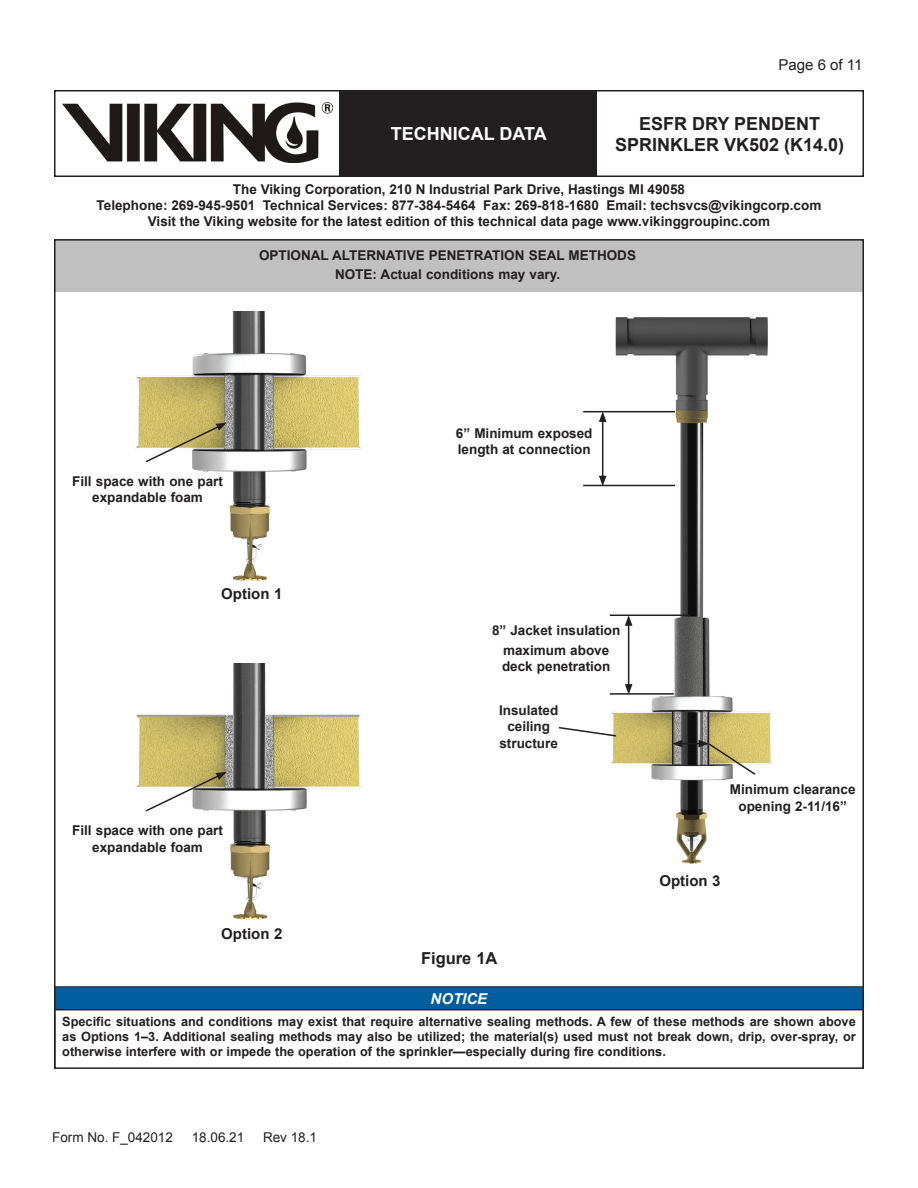
<style>
.page{position:relative;width:918px;height:1188px;background:#fff}
.page>*{position:absolute;margin:0;border:0;box-sizing:border-box;transform-origin:0 0}
.t1{font:700 18px/21.6px "Arial";color:#231f20;text-align:center}
.t2{font:700 18px "Arial";color:#fff}
.Center_-_Bold{font:700 16.5px "Arial";color:#231f20}
.Center_-_Bold-2{font:700 15px "Arial";color:#231f20}
.t3{font:15px "Arial";color:#231f20}
.t4{font:italic 700 15px "Arial";color:#fff}
.Center_-_Bold-3{font:700 13.5px/16.2px "Arial";color:#231f20;text-align:center}
.t5{font:13.5px "Arial";color:#231f20}
.Note{font:700 12.75px/15.3px "Arial";color:#231f20;text-align:justify}
</style>
<div class="page">
<div style="left:54px;top:90px;width:810px;height:87px;border:2px solid #231f20"></div>
<div style="left:340px;top:91px;width:257px;height:85px;background:#231f20"></div>
<img style="left:63px;top:102px;width:269px;height:60px">
<img style="left:583px;top:317px;width:189px;height:547px">
<div style="left:54px;top:239px;width:810px;height:52px;background:#c0c0c0"></div>
<hr style="left:583px;top:411px;width:92px;height:1px;background:#231f20">
<hr style="left:610px;top:615px;width:80px;height:1px;background:#231f20">
<hr style="left:583px;top:485px;width:92px;height:1px;background:#231f20">
<hr style="left:610px;top:693px;width:64px;height:2px;background:#231f20">
<hr style="left:602px;top:420px;width:1px;height:58px;background:#231f20">
<svg style="left:599px;top:476px;width:8px;height:9px"></svg>
<svg style="left:599px;top:412px;width:8px;height:10px"></svg>
<hr style="left:628px;top:623px;width:1px;height:63px;background:#231f20">
<svg style="left:625px;top:684px;width:7px;height:11px"></svg>
<svg style="left:625px;top:616px;width:7px;height:10px"></svg>
<hr style="left:708px;top:711px;width:1px;height:54px;background:#231f20">
<svg style="left:672px;top:740px;width:85px;height:36px"></svg>
<hr style="left:672px;top:711px;width:2px;height:54px;background:#231f20">
<svg style="left:558px;top:726px;width:60px;height:12px"></svg>
<img style="left:135px;top:311px;width:226px;height:270px">
<img style="left:136px;top:664px;width:226px;height:256px">
<svg style="left:144px;top:423px;width:83px;height:41px"></svg>
<svg style="left:144px;top:772px;width:83px;height:41px"></svg>
<div style="left:55px;top:987px;width:808px;height:23px;background:#005e9e"></div>
<hr style="left:54px;top:987px;width:2px;height:22px;background:#231f20">
<hr style="left:862px;top:987px;width:2px;height:22px;background:#231f20">
<hr style="left:54px;top:1009px;width:810px;height:1px;background:#231f20">
<hr style="left:54px;top:1010px;width:2px;height:58px;background:#231f20">
<hr style="left:862px;top:1010px;width:2px;height:58px;background:#231f20">
<hr style="left:54px;top:987px;width:810px;height:1px;background:#231f20">
<h1 class="t2" style="left:391px;top:121px;width:157px">TECHNICAL DATA</h1>
<p class="t3" style="left:779px;top:55px;width:85px">Page 6 of 11</p>
<h1 class="t1" style="left:615px;top:113px;width:231px">ESFR DRY PENDENT<br>SPRINKLER VK502 (K14.0)</h1>
<p class="Center_-_Bold-3" style="left:97px;top:181px;width:726px">The Viking Corporation, 210 N Industrial Park Drive, Hastings MI 49058<br>Telephone: 269-945-9501 Technical Services: 877-384-5464 Fax: 269-818-1680 Email: techsvcs@vikingcorp.com<br>Visit the Viking website for the latest edition of this technical data page www.vikinggroupinc.com</p>
<p class="Center_-_Bold-3" style="left:259px;top:247px;width:379px">OPTIONAL ALTERNATIVE PENETRATION SEAL METHODS</p>
<p class="Center_-_Bold-3" style="left:335px;top:267px;width:227px">NOTE: Actual conditions may vary.</p>
<p class="Center_-_Bold-3" style="left:72px;top:474px;width:152px">Fill space with one part expandable foam</p>
<p class="Center_-_Bold-2" style="left:221px;top:584px;width:63px">Option 1</p>
<p class="Center_-_Bold-3" style="left:72px;top:823px;width:152px">Fill space with one part expandable foam</p>
<p class="Center_-_Bold-2" style="left:221px;top:923px;width:63px">Option 2</p>
<p class="Center_-_Bold-3" style="left:456px;top:426px;width:138px;text-align:left">6” Minimum exposed length at connection</p>
<p class="Center_-_Bold-3" style="left:492px;top:623px;width:130px">8” Jacket insulation</p>
<p class="Center_-_Bold-3" style="left:502px;top:642px;width:110px;text-align:left">maximum above deck penetration</p>
<p class="Center_-_Bold-3" style="left:499px;top:703px;width:61px">Insulated ceiling structure</p>
<p class="Center_-_Bold" style="left:421px;top:947px;width:78px">Figure 1A</p>
<p class="Center_-_Bold-3" style="left:730px;top:782px;width:127px">Minimum clearance opening 2-11/16”</p>
<p class="Center_-_Bold-2" style="left:659px;top:871px;width:63px">Option 3</p>
<p class="t4" style="left:431px;top:988px;width:58px">NOTICE</p>
<p class="Note" style="left:62px;top:1014px;width:795px">Specific situations and conditions may exist that require alternative sealing methods. A few of these methods are shown above as Options 1–3. Additional sealing methods may also be utilized; the material(s) used must not break down, drip, over-spray, or otherwise interfere with or impede the operation of the sprinkler—especially during fire conditions.</p>
<p class="t5" style="left:52px;top:1128px;width:122px">Form No. F_042012</p>
<p class="t5" style="left:192px;top:1128px;width:54px">18.06.21</p>
<p class="t5" style="left:263px;top:1128px;width:56px">Rev 18.1</p>
</div>
